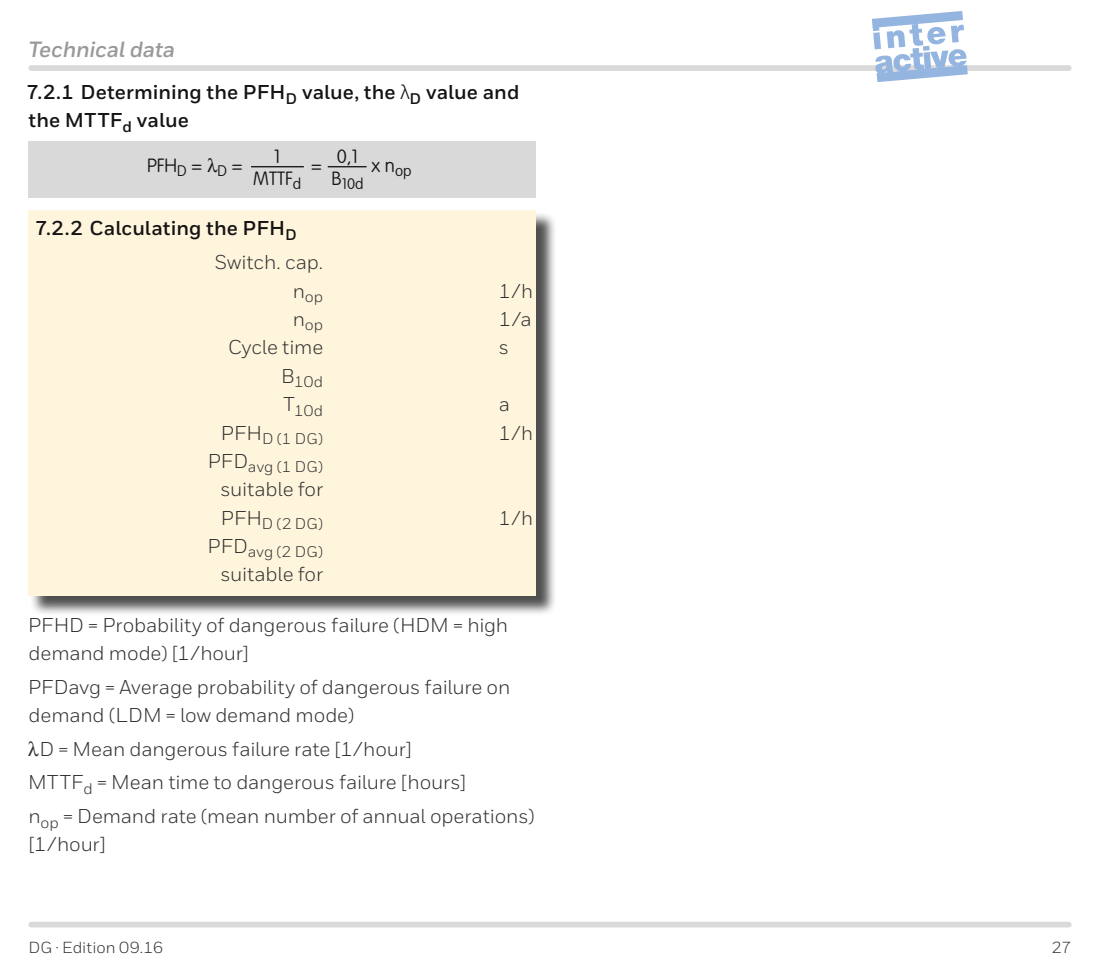
<style>
.page{position:relative;width:1100px;height:970px;background:#fff}
.page>*{position:absolute;margin:0;border:0;box-sizing:border-box;transform-origin:0 0}
.t1{font:italic 700 22px "Honeywell Sans";letter-spacing:-.015em;color:#989999}
.t2{font:20px/28px "Honeywell Sans";letter-spacing:-.005em;color:#313130}
.t3{font:700 20px/28px "Honeywell Sans";letter-spacing:.005em;color:#141414}
.t4{font:100 18.8px/22.6px "VAG Rounded Std";color:#141414;text-align:center}
.t5{font:16px "Honeywell Sans";letter-spacing:.005em;color:#313130}
.t6{font:15.4px/28.4px "Honeywell Sans";letter-spacing:.01em;color:#313130}
.t7{font:100 15.2px "VAG Rounded Std";color:#141414}
.s1{font-family:"Helvetica Neue LT Pro";font-weight:300}
</style>
<div class="page">
<div style="left:31px;top:921px;width:1038px;height:6px;background:#d9d9da"></div>
<div style="left:31px;top:65px;width:1038px;height:6px;background:#d9d9da"></div>
<svg style="left:872px;top:11px;width:96px;height:71px"></svg>
<div style="left:30px;top:211px;width:527px;height:405px;background:#141414;opacity:.75"></div>
<div style="left:28px;top:210px;width:508px;height:385px;background:#fff5dd"></div>
<div style="left:28px;top:141px;width:508px;height:57px;background:#d9d9da"></div>
<hr style="left:251px;top:166px;width:53px;height:1px;background:#141414">
<hr style="left:328px;top:166px;width:39px;height:1px;background:#141414">
<p class="t1" style="left:28px;top:36px;width:148px">Technical data</p>
<p class="t3" style="left:27px;top:79px;width:494px">7.2.1 Determining the PFH<sub>D</sub> value, the <span class="s1">λ</span><sub>D</sub> value and the MTTF<sub>d</sub> value</p>
<p class="t4" style="left:147px;top:155px;width:97px">PFH<sub>D</sub> = <sub>D</sub> =</p>
<p class="t4" style="left:311px;top:155px;width:13px">=</p>
<p class="t4" style="left:372px;top:155px;width:41px">x n<sub>op</sub></p>
<p class="t4" style="left:253px;top:145px;width:49px">1<br>MTTF<sub>d</sub></p>
<p class="t4" style="left:337px;top:145px;width:23px">0,1</p>
<p class="t7" style="left:332px;top:175px;width:33px"><sup>B</sup>10d</p>
<p class="t3" style="left:35px;top:215px;width:263px">7.2.2 Calculating the PFH<sub>D</sub></p>
<p class="t2" style="left:215px;top:248px;width:110px">Switch. cap.</p>
<p class="t6" style="left:293px;top:282px;width:32px"><sup>n</sup>op</p>
<p class="t2" style="left:499px;top:277px;width:36px">1/h</p>
<p class="t6" style="left:293px;top:311px;width:32px"><sup>n</sup>op</p>
<p class="t2" style="left:499px;top:305px;width:34px">1/a s</p>
<p class="t6" style="left:281px;top:367px;width:44px"><sup>B</sup>10d<br><sup>T</sup>10d</p>
<p class="t2" style="left:228px;top:333px;width:97px">Cycle time</p>
<p class="t2" style="left:499px;top:390px;width:13px">a</p>
<p class="t6" style="left:221px;top:424px;width:104px"><sup>PFH</sup>D (1 DG)</p>
<p class="t2" style="left:499px;top:418px;width:36px">1/h</p>
<p class="t6" style="left:208px;top:453px;width:117px"><sup>PFD</sup>avg (1 DG)</p>
<p class="t2" style="left:220px;top:475px;width:104px">suitable for</p>
<p class="t6" style="left:221px;top:509px;width:104px"><sup>PFH</sup>D (2 DG)</p>
<p class="t2" style="left:499px;top:503px;width:36px">1/h</p>
<p class="t6" style="left:207px;top:538px;width:117px"><sup>PFD</sup>avg (2 DG)</p>
<p class="t2" style="left:220px;top:560px;width:104px">suitable for</p>
<p class="t2" style="left:28px;top:611px;width:482px">PFHD = Probability of dangerous failure (HDM = high demand mode) [1/hour]</p>
<p class="t2" style="left:28px;top:673px;width:484px">PFDavg = Average probability of dangerous failure on demand (LDM = low demand mode)</p>
<p class="t2" style="left:28px;top:732px;width:508px;line-height:33.6px;text-indent:11px">D = Mean dangerous failure rate [1/hour]<br>MTTF<sub>d</sub> = Mean time to dangerous failure [hours]<br>n<sub>op</sub> = Demand rate (mean number of annual operations)</p>
<p class="t2" style="left:28px;top:830px;width:79px">[1/hour]</p>
<p class="t5" style="left:28px;top:937px;width:136px">DG · Edition 09.16</p>
<p class="t5" style="left:1052px;top:937px;width:21px">27</p>
</div>
